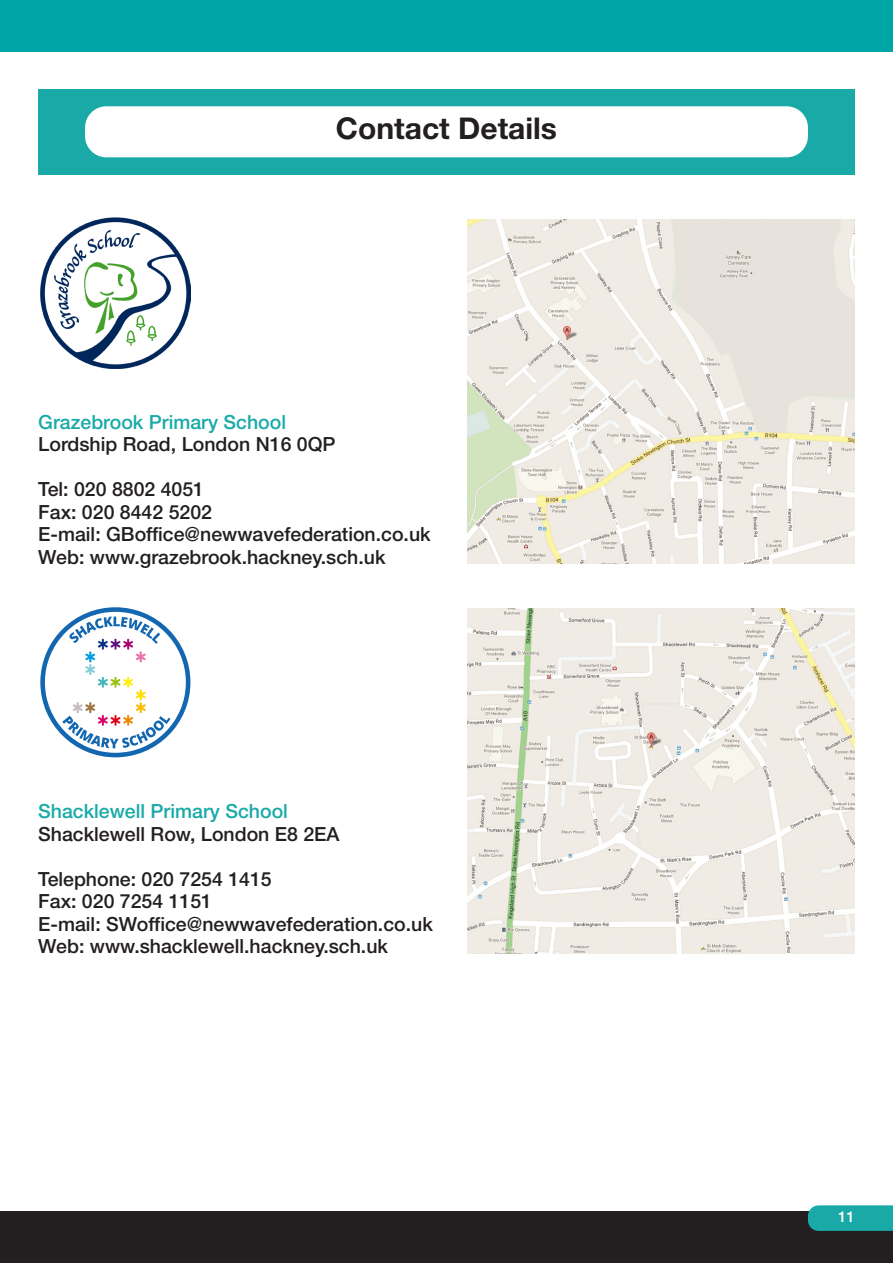
<style>
.page{position:relative;width:893px;height:1263px;background:#fff}
.page>*{position:absolute;margin:0;border:0;box-sizing:border-box;transform-origin:0 0}
.t1{font:700 30px "Helvetica Neue LT Std";color:#231f20}
.Main{font:500 19.5px "Helvetica Neue LT Std";color:#231f20}
.Main-2{font:500 19.5px "Helvetica Neue LT Std";color:#19aaa8}
.Sub_Title{font:500 19.5px "Helvetica Neue LT Std";color:#19aaa8}
.t2{font:500 15px "Helvetica Neue LT Std";color:#fff}
</style>
<div class="page">
<div style="left:0;top:0;width:893px;height:52px;background:#00a5a7"></div>
<div style="left:0;top:1211px;width:893px;height:52px;background:#231f20"></div>
<svg style="left:808px;top:1205px;width:85px;height:26px;background:#1ea9a7"></svg>
<div style="left:38px;top:89px;width:817px;height:85px;background:#19aaa8"></div>
<div style="left:85px;top:106px;width:723px;height:51px;background:#fff;border-radius:21px"></div>
<img style="left:468px;top:219px;width:387px;height:345px">
<img style="left:468px;top:609px;width:387px;height:344px">
<img style="left:40px;top:218px;width:151px;height:150px">
<img style="left:40px;top:607px;width:150px;height:150px;border-radius:75px">
<img style="left:45px;top:612px;width:141px;height:141px">
<img style="left:59px;top:626px;width:112px;height:112px;border-radius:56px">
<img style="left:69px;top:616px;width:91px;height:28px">
<img style="left:62px;top:716px;width:108px;height:32px">
<p class="t1" style="left:336px;top:109px;width:223px">Contact Details</p>
<p class="Sub_Title" style="left:38px;top:410px;width:249px">Grazebrook Primary School</p>
<p class="Main" style="left:38px;top:432px;width:299px">Lordship Road, London N16 0QP</p>
<p class="Main" style="left:38px;top:477px;width:167px">Tel: 020 8802 4051</p>
<p class="Main" style="left:38px;top:500px;width:175px">Fax: 020 8442 5202</p>
<p class="Main" style="left:38px;top:522px;width:394px">E-mail: GBoffice@newwavefederation.co.uk</p>
<p class="Main" style="left:38px;top:545px;width:349px">Web: www.grazebrook.hackney.sch.uk</p>
<p class="Main-2" style="left:38px;top:799px;width:251px">Shacklewell Primary School</p>
<p class="Main" style="left:38px;top:822px;width:303px">Shacklewell Row, London E8 2EA</p>
<p class="Main" style="left:38px;top:867px;width:235px">Telephone: 020 7254 1415</p>
<p class="Main" style="left:38px;top:889px;width:175px">Fax: 020 7254 1151</p>
<p class="Main" style="left:38px;top:912px;width:396px">E-mail: SWoffice@newwavefederation.co.uk</p>
<p class="Main" style="left:38px;top:934px;width:351px">Web: www.shacklewell.hackney.sch.uk</p>
<p class="t2" style="left:838px;top:1208px;width:18px">11</p>
</div>
